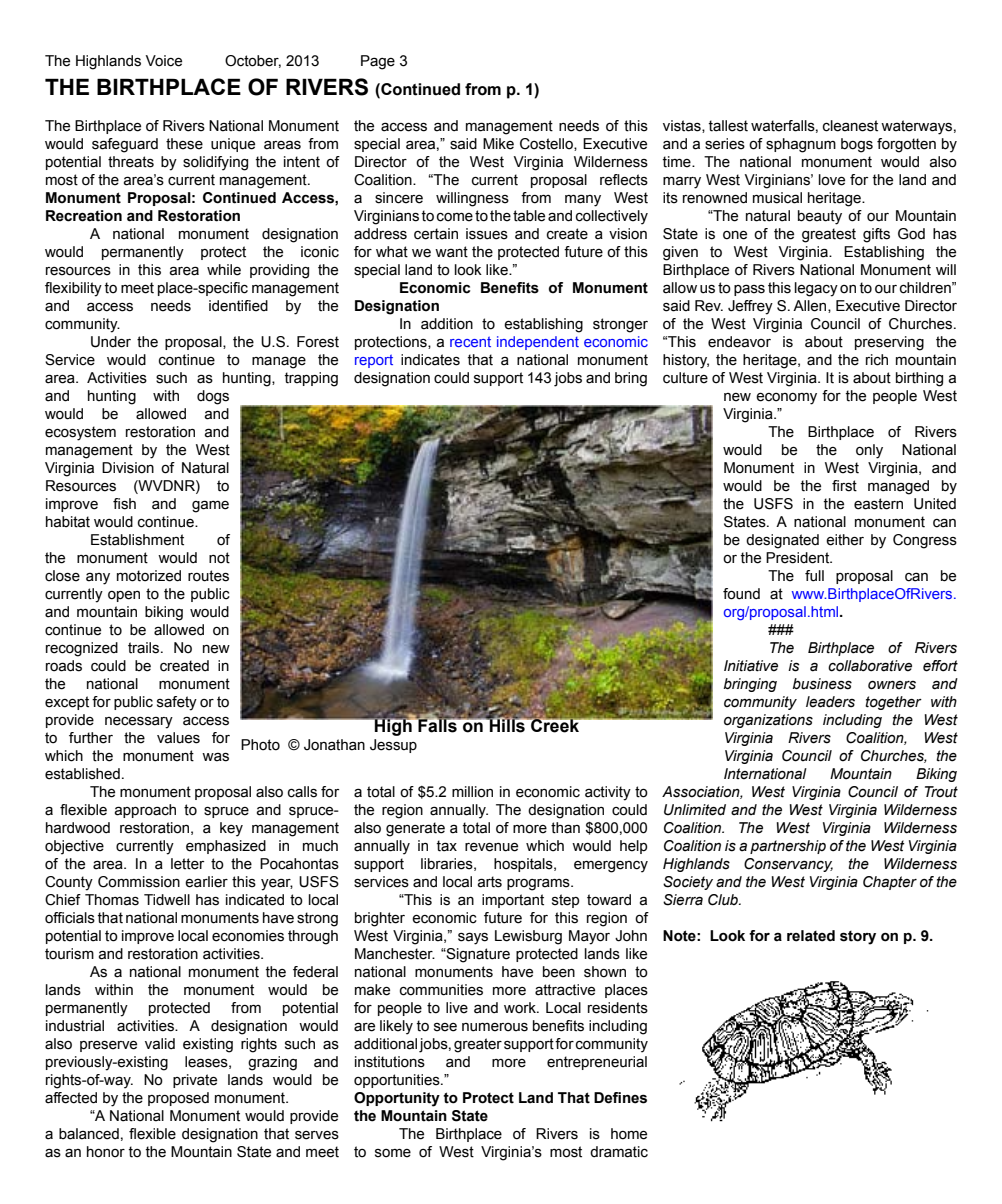
<style>
.page{position:relative;width:1002px;height:1204px;background:#fff}
.page>*{position:absolute;margin:0;border:0;box-sizing:border-box;transform-origin:0 0}
.t1{font:700 22.5px "Arial";color:#000}
.t2{font:700 17.5px "Arial";color:#000}
.t3{font:15px/18px "Arial";color:#000;text-align:justify}
.t4{font:italic 15px/18px "Arial";color:#000;text-align:justify}
.t5{font:700 15px/18px "Arial";color:#000}
.t6{font:15px "Arial";color:#00f}
.s1{font-size:16.25px}
.s2{color:#00f}
.s3{color:#000}
.s4{font-weight:700;color:#000}
</style>
<div class="page">
<img style="left:241px;top:405px;width:471px;height:314px">
<img style="left:679px;top:981px;width:250px;height:141px">
<p class="t3" style="left:45px;top:52px;width:139px">The Highlands Voice</p>
<p class="t3" style="left:225px;top:52px;width:96px">October, 2013</p>
<p class="t3" style="left:360px;top:52px;width:49px">Page 3</p>
<h1 class="t1" style="left:45px;top:72px;width:496px">THE BIRTHPLACE OF RIVERS <span class="s1">(Continued from p. 1)</span></h1>
<p class="t3" style="left:45px;top:117px;width:295px">The Birthplace of Rivers National Monument would safeguard these unique areas from potential threats by solidifying the intent of most of the area’s current management.</p>
<p class="t5" style="left:45px;top:189px;width:295px">Monument Proposal: Continued Access,<br>Recreation and Restoration</p>
<p class="t3" style="left:45px;top:225px;width:295px;text-indent:45px">A national monument designation would permanently protect the iconic resources in this area while providing the flexibility to meet place-specific management and access needs identified by the community.</p>
<p class="t3" style="left:90px;top:333px;width:250px">Under the proposal, the U.S. Forest</p>
<p class="t3" style="left:45px;top:351px;width:295px">Service would continue to manage the</p>
<p class="t3" style="left:45px;top:369px;width:295px">area. Activities such as hunting, trapping</p>
<p class="t3" style="left:45px;top:387px;width:186px">and hunting with dogs</p>
<p class="t3" style="left:45px;top:405px;width:186px">would be allowed and</p>
<p class="t3" style="left:45px;top:423px;width:186px">ecosystem restoration and</p>
<p class="t3" style="left:45px;top:441px;width:186px">management by the West</p>
<p class="t3" style="left:45px;top:459px;width:186px">Virginia Division of Natural</p>
<p class="t3" style="left:45px;top:477px;width:186px">Resources (WVDNR) to</p>
<p class="t3" style="left:45px;top:495px;width:186px">improve fish and game</p>
<p class="t3" style="left:45px;top:513px;width:155px">habitat would continue.</p>
<p class="t3" style="left:90px;top:531px;width:96px">Establishment</p>
<p class="t3" style="left:354px;top:117px;width:295px">the access and management needs of this special area,” said Mike Costello, Executive Director of the West Virginia Wilderness Coalition. “The current proposal reflects a sincere willingness from many West Virginians to come to the table and collectively address certain issues and create a vision for what we want the protected future of this special land to look like.”</p>
<p class="t5" style="left:354px;top:279px;width:295px;text-indent:45px">Economic Benefits of Monument<br>Designation</p>
<p class="t3" style="left:354px;top:315px;width:295px;text-indent:45px">In addition to establishing stronger protections, a <span class="s2">recent independent economic report</span> indicates that a national monument designation could support 143 jobs and bring</p>
<p class="t3" style="left:45px;top:531px;width:186px;text-indent:172px">of the monument would not close any motorized routes currently open to the public and mountain biking would continue to be allowed on recognized trails. No new roads could be created in the</p>
<p class="t3" style="left:86px;top:675px;width:54px">national</p>
<p class="t3" style="left:45px;top:675px;width:186px;text-indent:114px">monument except for public safety or to provide necessary access to further the values for which the monument was established.</p>
<p class="t3" style="left:45px;top:783px;width:295px;text-indent:45px">The monument proposal also calls for a flexible approach to spruce and spruce&shy;hardwood restoration, a key management objective currently emphasized in much of the area. In a letter to the Pocahontas County Commission earlier this year, USFS Chief Thomas Tidwell has indicated to local officials that national monuments have strong potential to improve local economies through tourism and restoration activities.</p>
<p class="t3" style="left:45px;top:963px;width:295px;text-indent:45px">As a national monument the federal lands within the monument would be permanently</p>
<p class="t2" style="left:374px;top:714px;width:207px">High Falls on Hills Creek</p>
<p class="t3" style="left:241px;top:736px;width:178px">Photo © Jonathan Jessup</p>
<p class="t3" style="left:354px;top:783px;width:295px">a total of $5.2 million in economic activity to the region annually. The designation could also generate a total of more than $800,000 annually in tax revenue which would help support libraries, hospitals, emergency services and local arts programs.</p>
<p class="t3" style="left:354px;top:891px;width:295px;text-indent:45px">“This is an important step toward a brighter economic future for this region of West Virginia,” says Lewisburg Mayor John Manchester. “Signature protected lands like national monuments have been shown to make communities more attractive places for people to live and work. Local residents are likely to see numerous benefits including additional jobs, greater support for community institutions</p>
<p class="t3" style="left:148px;top:999px;width:64px">protected</p>
<p class="t3" style="left:231px;top:999px;width:31px">from</p>
<p class="t3" style="left:45px;top:999px;width:295px;text-indent:237px">potential industrial activities. A designation would also preserve valid existing rights such as previously-existing leases, grazing and rights-of-way. No private lands would be affected by the proposed monument.</p>
<p class="t3" style="left:45px;top:1107px;width:295px;text-indent:45px">“A National Monument would provide a balanced, flexible designation that serves as an honor to the Mountain State and meet</p>
<p class="t3" style="left:446px;top:1053px;width:27px">and</p>
<p class="t3" style="left:492px;top:1053px;width:36px">more</p>
<p class="t3" style="left:547px;top:1053px;width:102px">entrepreneurial</p>
<p class="t3" style="left:354px;top:1071px;width:97px">opportunities.”</p>
<p class="t5" style="left:354px;top:1089px;width:295px">Opportunity to Protect Land That Defines the Mountain State</p>
<p class="t3" style="left:354px;top:1125px;width:295px;text-align:right">The Birthplace of Rivers is home<br>to some of West Virginia’s most dramatic</p>
<p class="t3" style="left:662px;top:117px;width:295px">vistas, tallest waterfalls, cleanest waterways, and a series of sphagnum bogs forgotten by time. The national monument would also marry West Virginians’ love for the land and its renowned musical heritage.</p>
<p class="t3" style="left:707px;top:207px;width:250px">“The natural beauty of our Mountain</p>
<p class="t3" style="left:662px;top:225px;width:295px">State is one of the greatest gifts God has</p>
<p class="t3" style="left:662px;top:243px;width:295px">given to West Virginia. Establishing the</p>
<p class="t3" style="left:662px;top:261px;width:295px">Birthplace of Rivers National Monument will</p>
<p class="t3" style="left:662px;top:279px;width:295px">allow us to pass this legacy on to our children”</p>
<p class="t3" style="left:662px;top:297px;width:295px">said Rev. Jeffrey S. Allen, Executive Director</p>
<p class="t3" style="left:662px;top:315px;width:295px">of the West Virginia Council of Churches.</p>
<p class="t3" style="left:662px;top:333px;width:295px">“This endeavor is about preserving the</p>
<p class="t3" style="left:662px;top:351px;width:295px">history, the heritage, and the rich mountain</p>
<p class="t3" style="left:662px;top:369px;width:295px">culture of West Virginia. It is about birthing a</p>
<p class="t3" style="left:723px;top:387px;width:235px">new economy for the people West</p>
<p class="t3" style="left:723px;top:405px;width:60px">Virginia.”</p>
<p class="t3" style="left:768px;top:423px;width:190px">The Birthplace of Rivers</p>
<p class="t3" style="left:723px;top:441px;width:235px">would be the only National</p>
<p class="t3" style="left:723px;top:459px;width:235px">Monument in West Virginia, and</p>
<p class="t3" style="left:723px;top:477px;width:235px">would be the first managed by</p>
<p class="t3" style="left:723px;top:495px;width:235px">the USFS in the eastern United</p>
<p class="t3" style="left:723px;top:513px;width:235px">States. A national monument can</p>
<p class="t3" style="left:723px;top:531px;width:235px">be designated either by Congress</p>
<p class="t3" style="left:723px;top:549px;width:112px">or the President.</p>
<p class="t3" style="left:768px;top:567px;width:190px">The full proposal can be</p>
<p class="t6" style="left:723px;top:584px;width:235px"><span class="s3">found at</span> www.BirthplaceOfRivers.</p>
<p class="t6" style="left:723px;top:602px;width:122px">org/proposal.html<span class="s4">.</span></p>
<p class="t3" style="left:768px;top:621px;width:27px">###</p>
<p class="t4" style="left:723px;top:639px;width:235px;text-indent:45px">The Birthplace of Rivers Initiative is a collaborative effort bringing business owners and community leaders together with organizations including the West Virginia Rivers Coalition, West Virginia Council of Churches, the International</p>
<p class="t4" style="left:662px;top:765px;width:295px;text-indent:253px">Biking Association, West Virginia Council of Trout Unlimited and the West Virginia Wilderness Coalition. The West Virginia Wilderness Coalition is a partnership of the West Virginia Highlands Conservancy, the Wilderness Society and the West Virginia Chapter of the Sierra Club.</p>
<p class="t5" style="left:662px;top:927px;width:272px">Note: Look for a related story on p. 9.</p>
<p class="t4" style="left:830px;top:765px;width:63px">Mountain</p>
</div>
